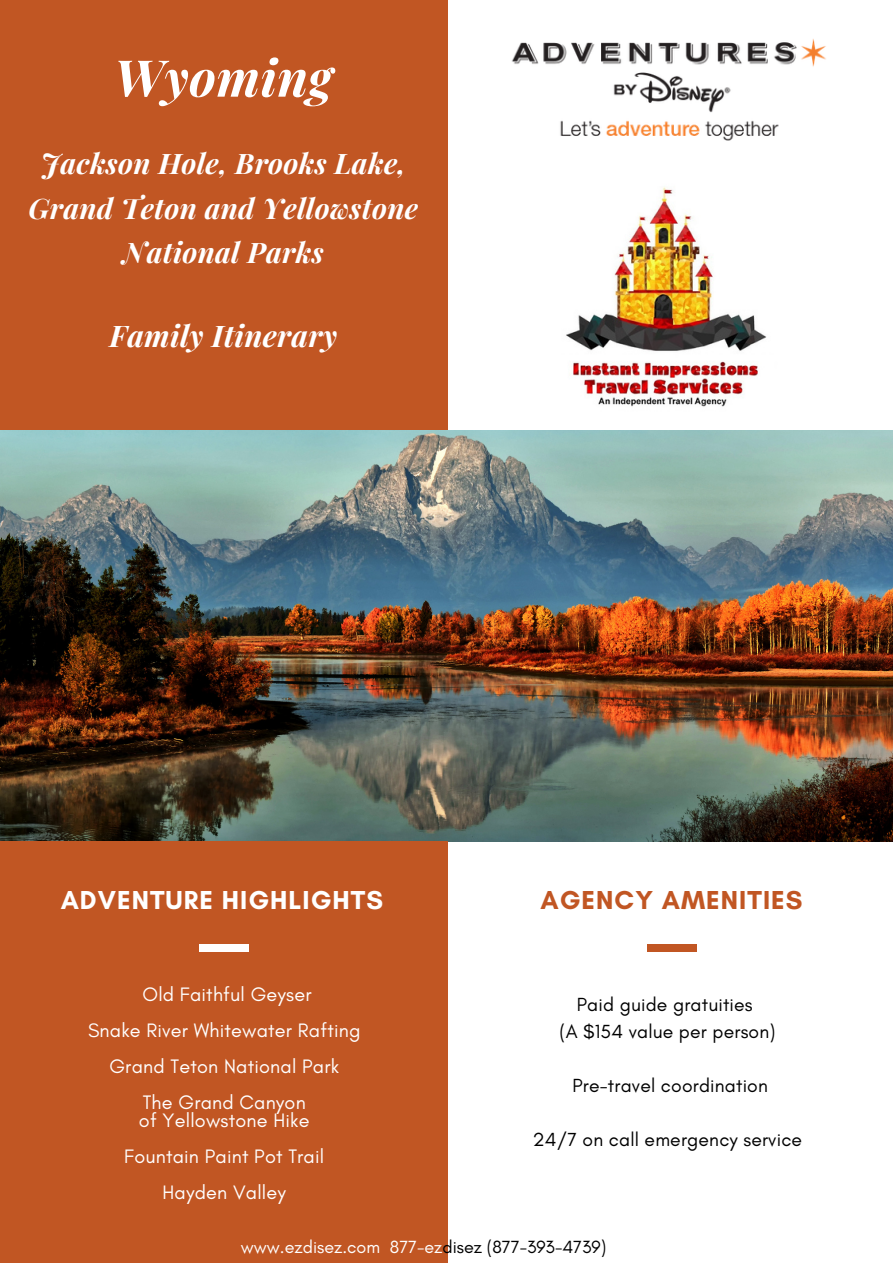
<style>
.page{position:relative;width:893px;height:1264px;background:#fff}
.page>*{position:absolute;margin:0;border:0;box-sizing:border-box;transform-origin:0 0}
.t1{font:italic 700 50.7px "Playfair Display";letter-spacing:.01em;color:#fff}
.t2{font:italic 700 29.85px "Playfair Display";letter-spacing:.01em;color:#fff}
.t3{font:italic 700 28.35px/44.7px "Playfair Display";letter-spacing:.01em;color:#fff;text-align:center}
.t4{font:700 26.4px "Glacial Indifference";letter-spacing:.04em;color:#fff}
.t5{font:700 26.4px "Glacial Indifference";letter-spacing:.04em;color:#c15623}
.t6{font:19.8px "Glacial Indifference";letter-spacing:.01em;color:#fff}
.t7{font:19.35px "Glacial Indifference";letter-spacing:.01em;color:#000}
.t8{font:18px "Glacial Indifference";color:#fff}
.s1{color:#000}
</style>
<div class="page">
<img style="left:0;top:430px;width:892px;height:411px">
<div style="left:0;top:841px;width:447px;height:421px;background:#c15623"></div>
<div style="left:647px;top:944px;width:49px;height:7px;background:#c15623"></div>
<div style="left:199px;top:944px;width:50px;height:7px;background:#fff"></div>
<img style="left:447px;top:16px;width:379px;height:146px">
<div style="left:0;top:0;width:447px;height:429px;background:#c15623"></div>
<img style="left:566px;top:187px;width:200px;height:220px">
<p class="t1" style="left:114px;top:42px;width:220px">Wyoming</p>
<p class="t3" style="left:29px;top:140px;width:391px">Jackson Hole, Brooks Lake,<br>Grand Teton and Yellowstone<br>National Parks</p>
<p class="t2" style="left:109px;top:315px;width:229px">Family Itinerary</p>
<p class="t4" style="left:61px;top:884px;width:324px">ADVENTURE HIGHLIGHTS</p>
<p class="t5" style="left:540px;top:884px;width:263px">AGENCY AMENITIES</p>
<p class="t6" style="left:142px;top:981px;width:170px">Old Faithful Geyser</p>
<p class="t6" style="left:88px;top:1017px;width:274px">Snake River Whitewater Rafting</p>
<p class="t6" style="left:109px;top:1053px;width:231px">Grand Teton National Park</p>
<p class="t6" style="left:143px;top:1089px;width:165px">The Grand Canyon</p>
<p class="t6" style="left:139px;top:1107px;width:172px">of Yellowstone Hike</p>
<p class="t6" style="left:124px;top:1143px;width:201px">Fountain Paint Pot Trail</p>
<p class="t6" style="left:162px;top:1179px;width:125px">Hayden Valley</p>
<p class="t8" style="left:241px;top:1235px;width:367px">www.ezdisez.com 877-ez<span class="s1">disez (877-393-4739)</span></p>
<p class="t7" style="left:577px;top:992px;width:177px">Paid guide gratuities</p>
<p class="t7" style="left:559px;top:1019px;width:217px">(A $154 value per person)</p>
<p class="t7" style="left:572px;top:1073px;width:197px">Pre-travel coordination</p>
<p class="t7" style="left:533px;top:1127px;width:271px">24/7 on call emergency service</p>
</div>
